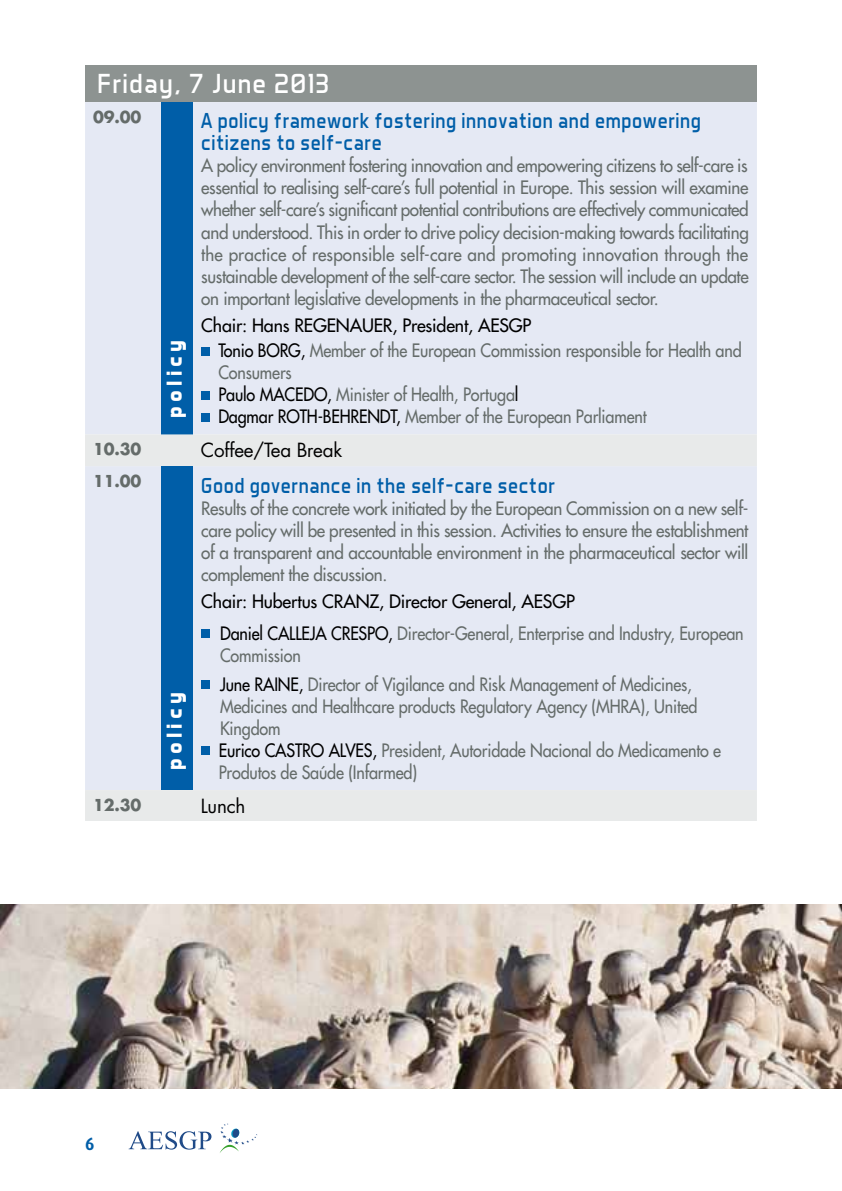
<style>
.page{position:relative;width:842px;height:1191px;background:#fff}
.page>*{position:absolute;margin:0;border:0;box-sizing:border-box;transform-origin:0 0}
.t1{font:28px "Aero Matics";letter-spacing:.045em;color:#fff}
.t2{font:22px/22px "Aero Matics";letter-spacing:.03em;color:#005ea8;scale:.94 1}
.t3{font:700 22px "Aero Matics";letter-spacing:.19em;color:#fff}
.t4{font:19px "Futura";letter-spacing:-.01em;color:#000}
.t5{font:18px/22px "Futura";letter-spacing:-.01em;color:#656c6a;text-align:justify;scale:.95 1}
.t6{font:18px/22px "Futura";letter-spacing:-.01em;color:#656c6a;scale:.9 1}
.t7{font:18px/31.6px "Futura";letter-spacing:-.01em;color:#000}
.t8{font:700 18px "Dax";color:#005ea8;scale:.92 1}
.t9{font:700 16px "Futura";letter-spacing:-.01em;color:#656c6a}
.s1{color:#000}
.s2{color:#656c6a}
</style>
<div class="page">
<svg style="left:220px;top:1123px;width:37px;height:30px"></svg>
<div style="left:232px;top:1128px;width:7px;height:9px;background:#204b88;border-radius:50%"></div>
<svg style="left:129px;top:1131px;width:82px;height:18px"></svg>
<img style="left:0;top:904px;width:842px;height:185px">
<div style="left:85px;top:65px;width:672px;height:37px;background:#8d9391"></div>
<div style="left:85px;top:102px;width:672px;height:332px;background:#e5e9f4"></div>
<div style="left:162px;top:102px;width:31px;height:332px;background:#005ea8"></div>
<svg style="left:85px;top:434px;width:672px;height:387px;background:#e5e9f2"></svg>
<div style="left:162px;top:466px;width:31px;height:324px;background:#005ea8"></div>
<div style="left:201px;top:347px;width:8px;height:8px;background:#005ea8"></div>
<div style="left:201px;top:391px;width:8px;height:8px;background:#005ea8"></div>
<div style="left:201px;top:413px;width:8px;height:8px;background:#005ea8"></div>
<div style="left:201px;top:630px;width:8px;height:8px;background:#005ea8"></div>
<div style="left:201px;top:680px;width:8px;height:8px;background:#005ea8"></div>
<div style="left:201px;top:746px;width:8px;height:8px;background:#005ea8"></div>
<h1 class="t1" style="left:98px;top:67px;width:233px">Friday, 7 June 2013</h1>
<p class="t9" style="left:93px;top:106px;width:50px">09.00</p>
<p class="t2" style="left:201px;top:110px;width:533px">A policy framework fostering innovation and empowering citizens to self-care</p>
<p class="t5" style="left:201px;top:155px;width:578px">A policy environment fostering innovation and empowering citizens to self-care is essential to realising self-care’s full potential in Europe. This session will examine whether self-care’s significant potential contributions are effectively communicated and understood. This in order to drive policy decision-making towards facilitating the practice of responsible self-care and promoting innovation through the sustainable development of the self-care sector. The session will include an update on important legislative developments in the pharmaceutical sector.</p>
<p class="t6" style="left:218px;top:313px;width:583px;line-height:24.8px;text-indent:-17px"><span class="s1">Chair: Hans REGENAUER, President, AESGP<br>Tonio BORG,</span> Member of the European Commission responsible for Health and</p>
<p class="t6" style="left:218px;top:361px;width:477px">Consumers<br><span class="s1">Paulo MACEDO,</span> Minister of Health, Portuga<span class="s1">l<br>Dagmar ROTH-BEHRENDT,</span> Member of the European Parliament</p>
<p class="t9" style="left:93px;top:438px;width:50px">10.30</p>
<p class="t4" style="left:201px;top:437px;width:143px">Coffee/Tea Break</p>
<p class="t9" style="left:93px;top:470px;width:50px">11.00</p>
<p class="t2" style="left:201px;top:474px;width:378px">Good governance in the self-care sector</p>
<p class="t5" style="left:201px;top:497px;width:577px">Results of the concrete work initiated by the European Commission on a new self&shy;care policy will be presented in this session. Activities to ensure the establishment of a transparent and accountable environment in the pharmaceutical sector will complement the discussion.</p>
<p class="t7" style="left:220px;top:585px;width:525px;text-indent:-19px">Chair: Hubertus CRANZ, Director General, AESGP<br>Daniel CALLEJA CRESPO, <span class="s2">Director-General, Enterprise and Industry, European</span></p>
<p class="t6" style="left:220px;top:641px;width:526px;line-height:28.8px">Commission<br><span class="s1">June RAINE,</span> Director of Vigilance and Risk Management of Medicines,</p>
<p class="t6" style="left:219px;top:695px;width:560px">Medicines and Healthcare products Regulatory Agency (MHRA), United Kingdom<br><span class="s1">Eurico CASTRO ALVES,</span> President, Autoridade Nacional do Medicamento e Produtos de Saúde (Infarmed)</p>
<p class="t9" style="left:93px;top:794px;width:50px">12.30</p>
<p class="t4" style="left:201px;top:793px;width:46px">Lunch</p>
<p class="t3" style="left:161px;top:418px;width:79px;rotate:-90deg">policy</p>
<p class="t3" style="left:161px;top:770px;width:79px;rotate:-90deg">policy</p>
<p class="t8" style="left:85px;top:1133px;width:12px">6</p>
</div>
